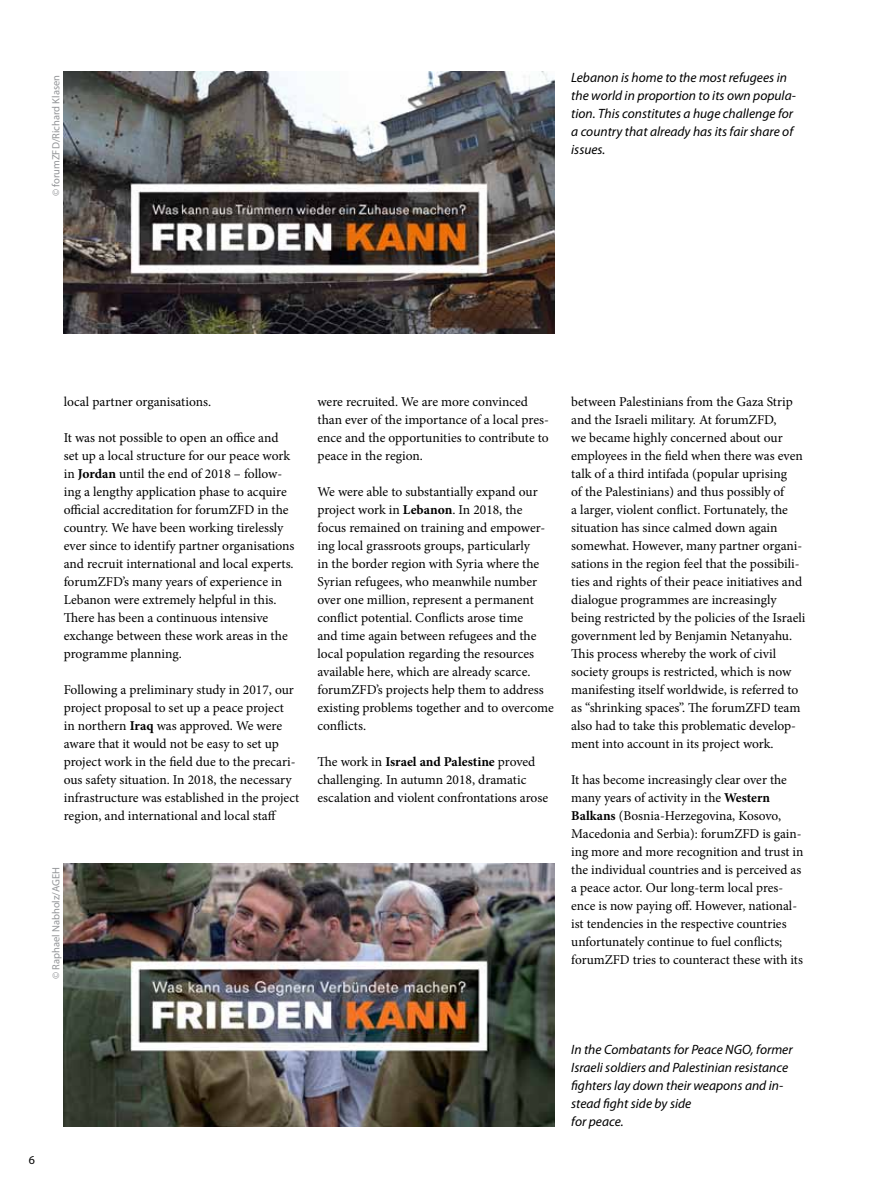
<style>
.page{position:relative;width:893px;height:1191px;background:#fff}
.page>*{position:absolute;margin:0;border:0;box-sizing:border-box;transform-origin:0 0}
.t1{font:13.5px/18px "Minion Pro";color:#000}
.t2{font:italic 13.5px/18px "Myriad Pro";color:#000}
.t3{font:12px "Myriad Pro";color:#000}
.t4{font:10.5px "Myriad Pro";color:#939598}
.s1{font-weight:700}
</style>
<div class="page">
<img style="left:64px;top:863px;width:490px;height:263px">
<img style="left:64px;top:71px;width:490px;height:263px">
<p class="t4" style="left:50px;top:196px;width:123px;rotate:-90deg">© forumZFD/Richard Klasen</p>
<p class="t2" style="left:571px;top:68px;width:226px">Lebanon is home to the most refugees in the world in proportion to its own popula&shy;tion. This constitutes a huge challenge for a country that already has its fair share of issues.</p>
<p class="t1" style="left:64px;top:392px;width:149px">local partner organisations.</p>
<p class="t1" style="left:64px;top:428px;width:232px">It was not possible to open an office and set up a local structure for our peace work in <span class="s1">Jordan</span> until the end of 2018 – follow&shy;ing a lengthy application phase to acquire official accreditation for forumZFD in the country. We have been working tirelessly ever since to identify partner organisations and recruit international and local experts. forumZFD’s many years of experience in Lebanon were extremely helpful in this.<br>There has been a continuous intensive exchange between these work areas in the programme planning.</p>
<p class="t1" style="left:64px;top:680px;width:237px">Following a preliminary study in 2017, our project proposal to set up a peace project<br>in northern <span class="s1">Iraq</span> was approved. We were aware that it would not be easy to set up project work in the field due to the precari&shy;ous safety situation. In 2018, the necessary infrastructure was established in the project region, and international and local staff</p>
<p class="t4" style="left:50px;top:979px;width:114px;rotate:-90deg">© Raphael Nabholz/AGEH</p>
<p class="t1" style="left:317px;top:393px;width:233px">were recruited. We are more convinced than ever of the importance of a local pres&shy;ence and the opportunities to contribute to peace in the region.</p>
<p class="t1" style="left:317px;top:483px;width:238px">We were able to substantially expand our project work in <span class="s1">Lebanon</span>. In 2018, the focus remained on training and empower&shy;ing local grassroots groups, particularly<br>in the border region with Syria where the Syrian refugees, who meanwhile number over one million, represent a permanent conflict potential. Conflicts arose time<br>and time again between refugees and the local population regarding the resources available here, which are already scarce. forumZFD’s projects help them to address existing problems together and to overcome conflicts.</p>
<p class="t1" style="left:317px;top:752px;width:232px">The work in <span class="s1">Israel and Palestine</span> proved challenging. In autumn 2018, dramatic escalation and violent confrontations arose</p>
<p class="t1" style="left:571px;top:392px;width:236px">between Palestinians from the Gaza Strip and the Israeli military. At forumZFD,<br>we became highly concerned about our employees in the field when there was even talk of a third intifada (popular uprising<br>of the Palestinians) and thus possibly of<br>a larger, violent conflict. Fortunately, the situation has since calmed down again somewhat. However, many partner organi&shy;sations in the region feel that the possibili&shy;ties and rights of their peace initiatives and dialogue programmes are increasingly being restricted by the policies of the Israeli government led by Benjamin Netanyahu.<br>This process whereby the work of civil society groups is restricted, which is now manifesting itself worldwide, is referred to as “shrinking spaces”. The forumZFD team also had to take this problematic develop&shy;ment into account in its project work.</p>
<p class="t1" style="left:571px;top:771px;width:234px">It has become increasingly clear over the many years of activity in the <span class="s1">Western Balkans</span> (Bosnia-Herzegovina, Kosovo, Macedonia and Serbia): forumZFD is gain&shy;ing more and more recognition and trust in the individual countries and is perceived as a peace actor. Our long-term local pres&shy;ence is now paying off. However, national&shy;ist tendencies in the respective countries unfortunately continue to fuel conflicts; forumZFD tries to counteract these with its</p>
<p class="t3" style="left:29px;top:1152px;width:8px">6</p>
<p class="t2" style="left:571px;top:1040px;width:223px">In the Combatants for Peace NGO, former<br>Israeli soldiers and Palestinian resistance fighters lay down their weapons and in&shy;stead fight side by side<br>for peace.</p>
</div>
